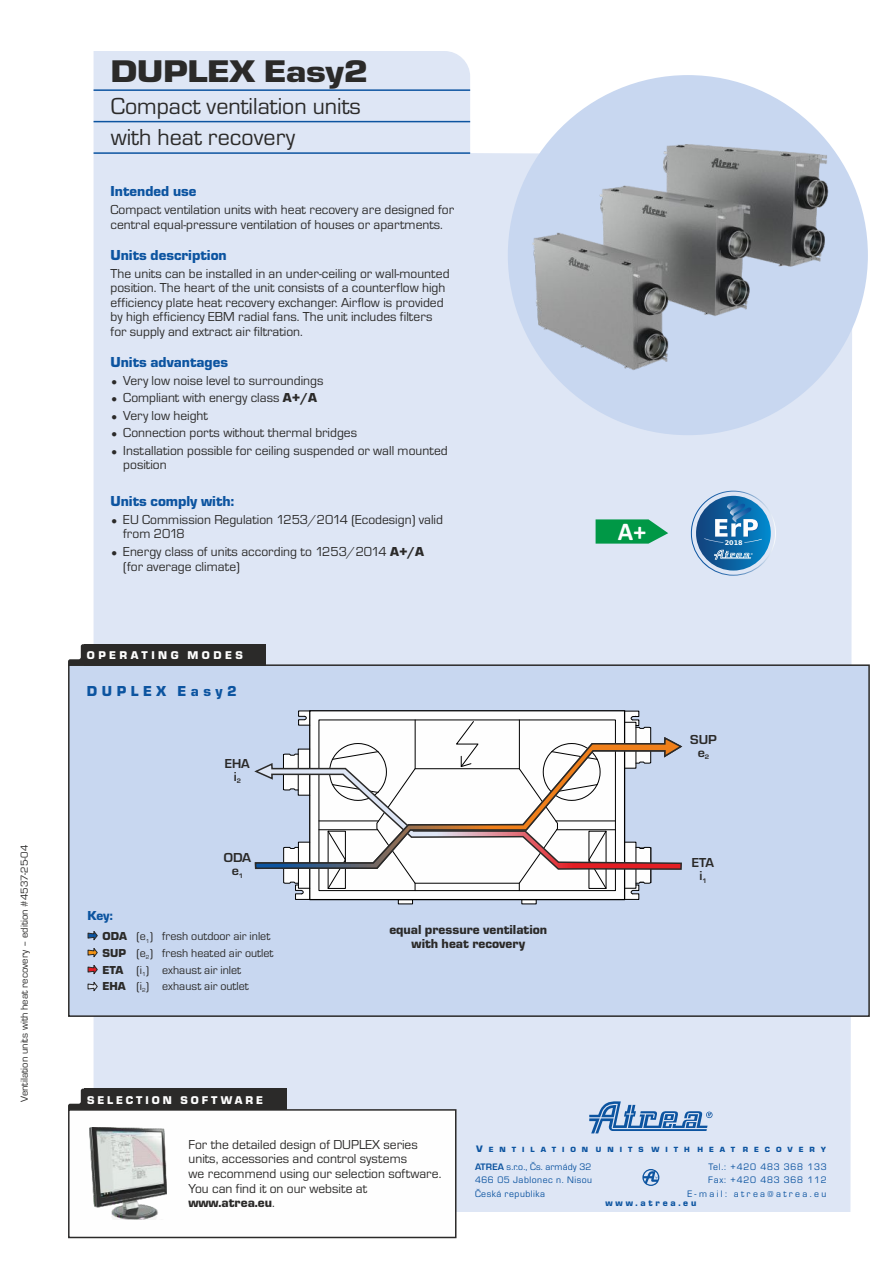
<style>
.page{position:relative;width:893px;height:1263px;background:#fff}
.page>*{position:absolute;margin:0;border:0;box-sizing:border-box;transform-origin:0 0}
.t1{font:32.55px "Eurostile TEE Blac";letter-spacing:-.015em;color:#2b2a29;scale:1.19 1}
.t2{font:700 25.5px "Calibri";color:#fefefe}
.t3{font:24px/31px "Eurostile TEE";color:#2b2a29}
.t4{font:15px "Eurostile TEE Blac";color:#0c54a0}
.t5{font:15px "Eurostile TEE Blac";letter-spacing:.3em;color:#0c54a0}
.t6{font:13.5px/14.5px "Eurostile TEE";color:#2b2a29}
.t7{font:13.5px/13.4px "Eurostile TEE Blac";color:#2b2a29;text-align:center}
.t8{font:700 13.5px/13.2px "Eurostile TEE";color:#2b2a29;text-align:center}
.t9{font:700 13.5px/13.2px "Eurostile TEE";color:#2b2a29;text-align:center;scale:1.05 1}
.t10{font:13.5px "Eurostile TEE Blac";color:#0c54a0}
.t11{font:12px "Eurostile TEE";color:#2b2a29}
.t12{font:11.7px "Eurostile TEE Blac";letter-spacing:.25em;color:#fefefe}
.t13{font:11.7px "Eurostile TEE Blac";letter-spacing:.3em;color:#fefefe}
.t14{font:10.5px "Eurostile TEE";color:#2b2a29}
.t15{font:9.75px/13.8px "Eurostile TEE";letter-spacing:.06em;color:#0c54a0;text-align:right}
.t16{font:9.75px "Eurostile TEE Blac";letter-spacing:.285em;color:#0c54a0}
.t17{font:7.8px "Eurostile TEE Blac";letter-spacing:.74em;color:#0c54a0;scale:1.04 1}
.t18{font:700 6.45px "DejaVu Sans";color:#fefefe}
.t19{font:6px "Eurostile TEE";color:#2b2a29}
.s1{font-size:12px}
.s2{font-family:"Eurostile TEE Blac"}
.s3{font-family:"Eurostile TEE"}
.s4{font-size:9.75px}
.s5{font-weight:700}
</style>
<div class="page">
<div style="left:94px;top:51px;width:758px;height:1161px;background:#dee6f5"></div>
<div style="left:508px;top:75px;width:360px;height:360px;background:#c8d7f0;border-radius:50%"></div>
<img style="left:508px;top:126px;width:360px;height:259px">
<hr style="left:94px;top:152px;width:376px;height:2px;background:#0c54a0">
<hr style="left:94px;top:121px;width:376px;height:1px;background:#0c54a0">
<hr style="left:94px;top:89px;width:376px;height:2px;background:#0c54a0">
<svg style="left:68px;top:1108px;width:389px;height:131px"></svg>
<svg style="left:68px;top:1089px;width:16px;height:21px"></svg>
<div style="left:84px;top:1089px;width:202px;height:21px;background:#2b2a29"></div>
<img style="left:90px;top:1127px;width:76px;height:93px">
<img style="left:96px;top:1214px;width:70px;height:6px">
<div style="left:68px;top:664px;width:802px;height:354px;background:#c8d7f0"></div>
<svg style="left:68px;top:644px;width:16px;height:21px"></svg>
<div style="left:84px;top:644px;width:182px;height:21px;background:#2b2a29"></div>
<svg style="left:87px;top:929px;width:11px;height:64px"></svg>
<svg style="left:691px;top:491px;width:85px;height:85px;background:#6d9fc8"></svg>
<svg style="left:596px;top:519px;width:72px;height:25px;background:#23a462"></svg>
<svg style="left:589px;top:1101px;width:123px;height:32px;background:#93b2d6"></svg>
<svg style="left:642px;top:1169px;width:17px;height:17px"></svg>
<div style="left:398px;top:899px;width:15px;height:5px;border:1px solid #000"></div>
<svg style="left:256px;top:710px;width:425px;height:190px"></svg>
<svg style="left:254px;top:736px;width:430px;height:134px"></svg>
<p class="t14" style="left:21px;top:1102px;width:258px;rotate:-90deg">Ventilation units with heat recovery – edition #4537-25-04</p>
<h1 class="t1" style="left:111px;top:60px;width:218px">DUPLEX Easy2</h1>
<h3 class="t3" style="left:111px;top:93px;width:252px">Compact ventilation units with heat recovery</h3>
<p class="t4" style="left:111px;top:186px;width:88px">Intended use</p>
<p class="t6" style="left:111px;top:204px;width:345px">Compact ventilation units with heat recovery are designed for central equal-pressure ventilation of houses or apartments.</p>
<p class="t4" style="left:111px;top:250px;width:118px">Units description</p>
<p class="t6" style="left:111px;top:267px;width:341px">The units can be installed in an under-ceiling or wall-mounted position. The heart of the unit consists of a counterflow high efficiency plate heat recovery exchanger. Airflow is provided by high efficiency EBM radial fans. The unit includes filters for supply and extract air filtration.</p>
<p class="t4" style="left:111px;top:357px;width:119px">Units advantages</p>
<p class="t6" style="left:111px;top:374px;width:214px"><span class="s1">•</span> Very low noise level to surroundings</p>
<p class="t6" style="left:111px;top:392px;width:208px"><span class="s1">•</span> Compliant with energy class <span class="s2">A+/A</span></p>
<p class="t6" style="left:111px;top:409px;width:99px"><span class="s1">•</span> Very low height</p>
<p class="t6" style="left:111px;top:427px;width:248px"><span class="s1">•</span> Connection ports without thermal bridges</p>
<p class="t6" style="left:123px;top:444px;width:326px;text-indent:-13px"><span class="s1">•</span> Installation possible for ceiling suspended or wall mounted position</p>
<p class="t4" style="left:111px;top:496px;width:125px">Units comply with:</p>
<p class="t6" style="left:123px;top:513px;width:321px;text-indent:-13px"><span class="s1">•</span> EU Commission Regulation 1253/2014 (Ecodesign) valid from 2018</p>
<p class="t6" style="left:123px;top:545px;width:302px;text-indent:-13px"><span class="s1">•</span> Energy class of units according to 1253/2014 <span class="s2">A+/A </span>(for average climate)</p>
<p class="t13" style="left:87px;top:651px;width:157px">OPERATING MODES</p>
<p class="t5" style="left:87px;top:686px;width:151px">DUPLEX Easy2</p>
<p class="t8" style="left:225px;top:758px;width:27px">EHA i<sub>2</sub></p>
<p class="t10" style="left:87px;top:911px;width:27px">Key:</p>
<p class="t9" style="left:224px;top:852px;width:28px">ODA e<sub>1</sub></p>
<p class="t11" style="left:103px;top:932px;width:169px"><span class="s2">ODA</span> (e ) fresh outdoor air inlet</p>
<p class="t19" style="left:146px;top:939px;width:5px">1</p>
<p class="t11" style="left:103px;top:949px;width:172px"><span class="s2">SUP</span> (e ) fresh heated air outlet</p>
<p class="t19" style="left:146px;top:955px;width:5px">2</p>
<p class="t11" style="left:103px;top:965px;width:140px"><span class="s2">ETA</span> (i ) exhaust air inlet</p>
<p class="t19" style="left:142px;top:972px;width:5px">1</p>
<p class="t11" style="left:103px;top:982px;width:148px"><span class="s2">EHA</span> (i ) exhaust air outlet</p>
<p class="t19" style="left:142px;top:988px;width:5px">2</p>
<p class="t7" style="left:389px;top:924px;width:159px">equal pressure ventilation with heat recovery</p>
<h2 class="t2" style="left:618px;top:520px;width:30px">A+</h2>
<p class="t18" style="left:725px;top:540px;width:19px">2018</p>
<p class="t9" style="left:690px;top:734px;width:27px">SUP e<sub>2</sub></p>
<p class="t8" style="left:692px;top:857px;width:24px">ETA i<sub>1</sub></p>
<p class="t12" style="left:87px;top:1096px;width:177px">SELECTION SOFTWARE</p>
<p class="t6" style="left:189px;top:1138px;width:254px">For the detailed design of DUPLEX series units, accessories and control systems<br>we recommend using our selection software.<br>You can find it on our website at</p>
<p class="t7" style="left:189px;top:1197px;width:88px">www.atrea.eu<span class="s3">.</span></p>
<p class="t17" style="left:476px;top:1146px;width:338px"><span class="s4">V</span>ENTILATION UNITS WITH HEAT RECOVERY</p>
<p class="t15" style="left:475px;top:1160px;width:119px;text-align:justify"><span class="s5">ATREA</span> s.r.o., Čs. armády 32<br>466 05 Jablonec n. Nisou Česká republika</p>
<p class="t15" style="left:687px;top:1160px;width:141px">Tel.: +420 483 368 133<br>Fax: +420 483 368 112<br>E-mail: atrea@atrea.eu</p>
<p class="t16" style="left:606px;top:1200px;width:92px">www.atrea.eu</p>
</div>
